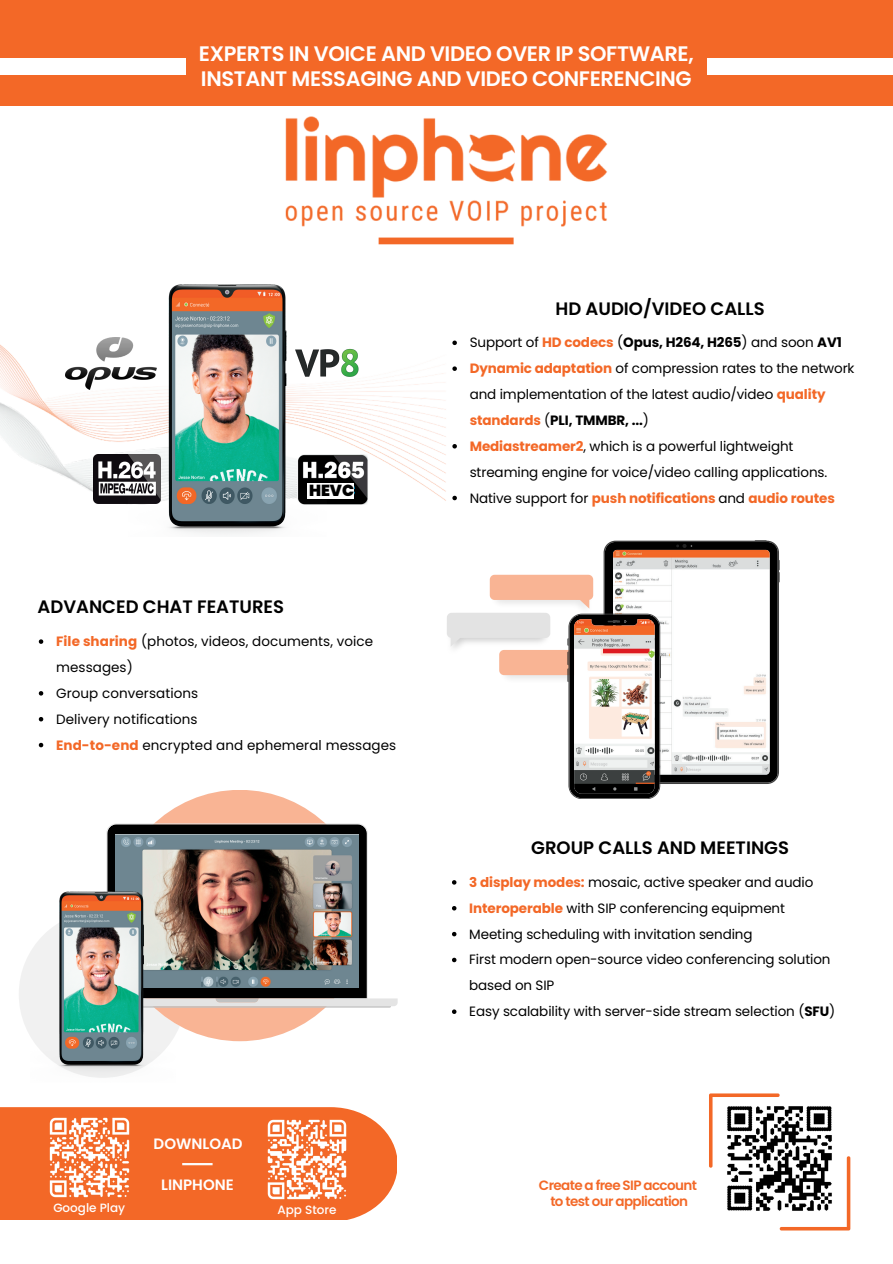
<style>
.page{position:relative;width:893px;height:1264px;background:#fff}
.page>*{position:absolute;margin:0;border:0;box-sizing:border-box;transform-origin:0 0}
.t1{font:600 21px/24.8px "Poppins";letter-spacing:-.02em;color:#fff}
.t2{font:600 18px "Poppins";color:#000}
.t3{font:900 15.9px "Poppins";color:#000}
.t4{font:600 15px "Poppins";color:#fff}
.t5{font:13.5px/25.8px "Poppins";letter-spacing:-.01em;color:#000}
.t6{font:600 13.5px/15.8px "Poppins";letter-spacing:-.045em;color:#f36827;text-align:center}
.t7{font:500 12px "Poppins";color:#fff}
.s1{font-weight:700;color:#f36827}
.s2{font-weight:700}
</style>
<div class="page">
<div style="left:19px;top:910px;width:167px;height:167px;background:#f1f1f1;border-radius:50%"></div>
<div style="left:114px;top:789px;width:251px;height:252px;background:#f9b494;border-radius:50%"></div>
<svg style="left:106px;top:823px;width:291px;height:183px"></svg>
<svg style="left:175px;top:998px;width:216px;height:9px;background:#dbd8d7"></svg>
<img style="left:115px;top:834px;width:244px;height:153px">
<img style="left:30px;top:877px;width:145px;height:201px">
<div style="left:0;top:0;width:892px;height:106px;background:#f36827"></div>
<img style="left:0;top:344px;width:446px;height:161px">
<img style="left:66px;top:337px;width:62px;height:52px">
<img style="left:326px;top:348px;width:34px;height:30px">
<img style="left:94px;top:454px;width:34px;height:50px">
<img style="left:326px;top:454px;width:43px;height:50px">
<img style="left:128px;top:284px;width:198px;height:250px">
<div style="left:307px;top:483px;width:46px;height:16px;background:#fff"></div>
<img style="left:285px;top:116px;width:323px;height:111px">
<div style="left:707px;top:59px;width:185px;height:15px;background:#fff"></div>
<div style="left:0;top:59px;width:186px;height:15px;background:#fff"></div>
<div style="left:378px;top:237px;width:135px;height:7px;background:#f36827"></div>
<div style="left:0;top:1107px;width:397px;height:113px;background:#f36827"></div>
<img style="left:45px;top:1113px;width:88px;height:88px">
<img style="left:263px;top:1115px;width:88px;height:88px">
<svg style="left:709px;top:1093px;width:141px;height:137px"></svg>
<svg style="left:447px;top:540px;width:333px;height:259px"></svg>
<svg style="left:452px;top:340px;width:5px;height:5px"></svg>
<svg style="left:452px;top:366px;width:5px;height:5px"></svg>
<svg style="left:452px;top:444px;width:5px;height:4px"></svg>
<svg style="left:452px;top:496px;width:5px;height:4px"></svg>
<svg style="left:39px;top:639px;width:4px;height:5px"></svg>
<svg style="left:39px;top:691px;width:4px;height:4px"></svg>
<svg style="left:39px;top:717px;width:4px;height:4px"></svg>
<svg style="left:39px;top:742px;width:4px;height:5px"></svg>
<svg style="left:452px;top:880px;width:4px;height:4px"></svg>
<svg style="left:452px;top:906px;width:4px;height:4px"></svg>
<svg style="left:452px;top:931px;width:4px;height:5px"></svg>
<svg style="left:452px;top:957px;width:4px;height:5px"></svg>
<svg style="left:452px;top:1009px;width:4px;height:4px"></svg>
<hr style="left:182px;top:1162px;width:30px;height:3px;background:#fcfcfc">
<h1 class="t1" style="left:199px;top:41px;width:496px">EXPERTS IN VOICE AND VIDEO OVER IP SOFTWARE,<br>INSTANT MESSAGING AND VIDEO CONFERENCING</h1>
<p class="t3" style="left:309px;top:479px;width:47px">HEVC</p>
<h2 class="t2" style="left:38px;top:593px;width:248px">ADVANCED CHAT FEATURES</h2>
<p class="t5" style="left:56px;top:628px;width:341px"><span class="s1">File sharing</span> (photos, videos, documents, voice messages)<br>Group conversations<br>Delivery notifications<br><span class="s1">End-to-end</span> encrypted and ephemeral messages</p>
<h2 class="t2" style="left:555px;top:296px;width:211px">HD AUDIO/VIDEO CALLS</h2>
<p class="t5" style="left:469px;top:330px;width:386px">Support of <span class="s1">HD codecs</span> (<span class="s2">Opus, H264, H265</span>) and soon <span class="s2">AV1<br></span><span class="s1">Dynamic adaptation</span> of compression rates to the network and implementation of the latest audio/video <span class="s1">quality standards</span> (<span class="s2">PLI, TMMBR, ...</span>)<br><span class="s1">Mediastreamer2</span>, which is a powerful lightweight streaming engine for voice/video calling applications.<br>Native support for <span class="s1">push notifications</span> and <span class="s1">audio routes</span></p>
<h2 class="t2" style="left:531px;top:834px;width:259px">GROUP CALLS AND MEETINGS</h2>
<p class="t5" style="left:469px;top:869px;width:367px"><span class="s1">3 display modes:</span> mosaic, active speaker and audio <span class="s1">Interoperable</span> with SIP conferencing equipment Meeting scheduling with invitation sending<br>First modern open-source video conferencing solution based on SIP<br>Easy scalability with server-side stream selection (<span class="s2">SFU</span>)</p>
<p class="t4" style="left:153px;top:1133px;width:90px">DOWNLOAD</p>
<p class="t4" style="left:161px;top:1173px;width:74px">LINPHONE</p>
<p class="t6" style="left:539px;top:1177px;width:159px">Create a free SIP account to test our application</p>
<p class="t7" style="left:53px;top:1199px;width:73px">Google Play</p>
<p class="t7" style="left:277px;top:1200px;width:61px">App Store</p>
</div>
